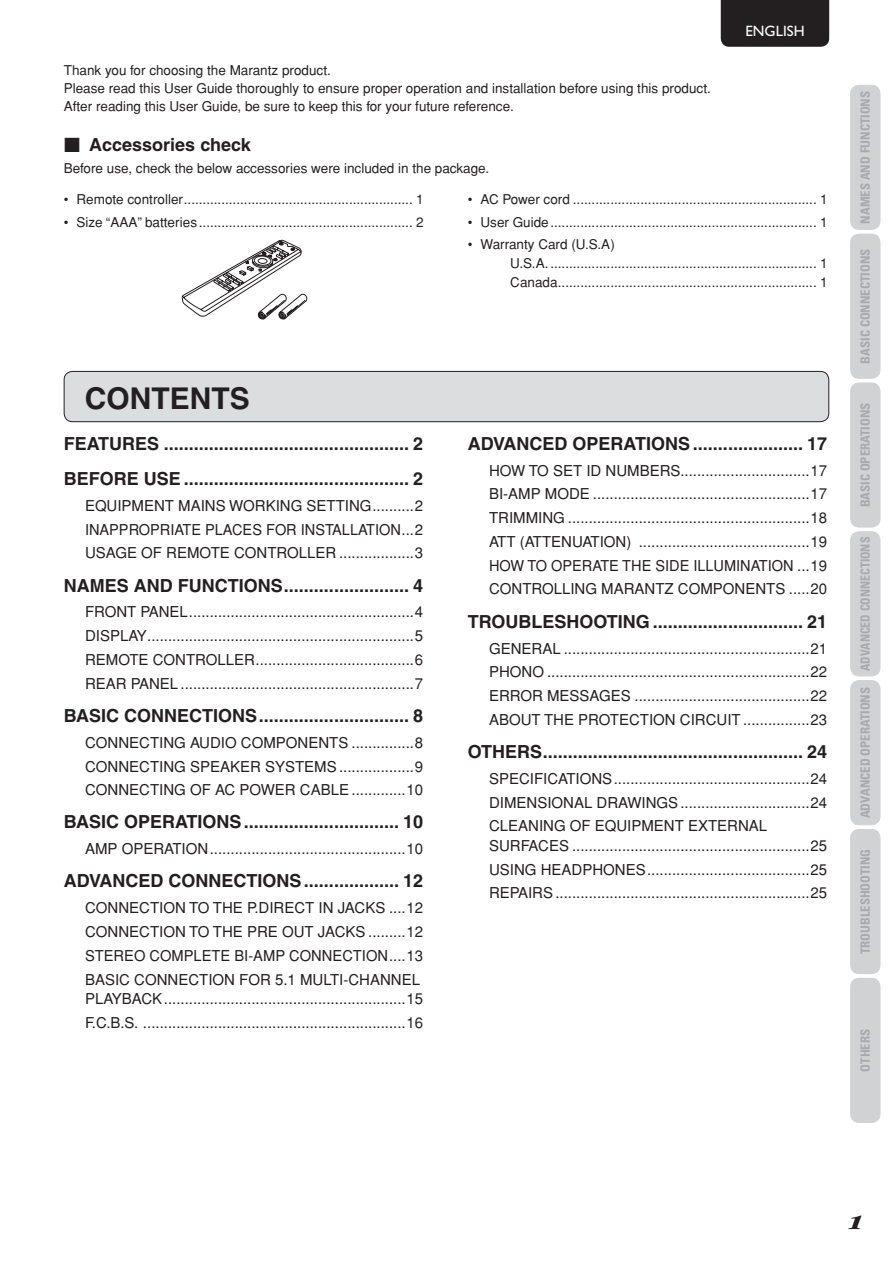
<style>
.page{position:relative;width:893px;height:1263px;background:#fff}
.page>*{position:absolute;margin:0;border:0;box-sizing:border-box;transform-origin:0 0}
.t1{font:700 30px "Helvetica";color:#231f20}
.t2{font:italic ultra-condensed 21px "Garamond";color:#231f20;scale:1.4 1}
.t3{font:700 18px/35.2px "Helvetica";color:#231f20}
.t4{font:15px/23.7px "Helvetica";color:#231f20;text-align:justify}
.t5{font:15px "Gill Sans";color:#fff}
.t6{font:13.5px/18px "Helvetica";color:#231f20}
.t7{font:700 condensed 12.75px "Univers";color:#a8a9ad}
.t8{font:700 condensed 12.75px "Univers";color:#a8a9ad;scale:.95 1}
.s1{font-family:"Audio Font";font-weight:400;font-size:24px}
</style>
<div class="page">
<div style="left:64px;top:371px;width:765px;height:51px;background:#dcdddf;border-radius:9px"></div>
<div style="left:64px;top:371px;width:765px;height:51px;border:1px solid #231f20;border-radius:9px"></div>
<div style="left:721px;top:0;width:108px;height:47px;background:#231f20"></div>
<div style="left:851px;top:532px;width:29px;height:144px;background:#d1d2d4;border-radius:9px"></div>
<div style="left:850px;top:531px;width:30px;height:145px;border:1px solid #d1d2d4;border-radius:9px"></div>
<div style="left:851px;top:681px;width:29px;height:144px;background:#d1d2d4;border-radius:9px"></div>
<div style="left:850px;top:680px;width:30px;height:145px;border:1px solid #d1d2d4;border-radius:9px"></div>
<div style="left:851px;top:829px;width:29px;height:144px;background:#d1d2d4;border-radius:9px"></div>
<div style="left:850px;top:829px;width:30px;height:145px;border:1px solid #d1d2d4;border-radius:9px"></div>
<div style="left:851px;top:383px;width:29px;height:144px;background:#d1d2d4;border-radius:9px"></div>
<div style="left:850px;top:383px;width:30px;height:144px;border:1px solid #d1d2d4;border-radius:9px"></div>
<div style="left:851px;top:234px;width:29px;height:144px;background:#d1d2d4;border-radius:9px"></div>
<div style="left:850px;top:234px;width:30px;height:144px;border:1px solid #d1d2d4;border-radius:9px"></div>
<div style="left:851px;top:978px;width:29px;height:144px;background:#d1d2d4;border-radius:9px"></div>
<div style="left:850px;top:978px;width:30px;height:145px;border:1px solid #d1d2d4;border-radius:9px"></div>
<div style="left:851px;top:85px;width:29px;height:144px;background:#d1d2d4;border-radius:9px"></div>
<div style="left:850px;top:85px;width:30px;height:145px;border:1px solid #d1d2d4;border-radius:9px"></div>
<svg style="left:182px;top:240px;width:125px;height:79px"></svg>
<p class="t5" style="left:745px;top:26px;width:61px">ENGLISH</p>
<p class="t6" style="left:64px;top:63px;width:649px">Thank you for choosing the Marantz product.<br>Please read this User Guide thoroughly to ensure proper operation and installation before using this product.<br>After reading this User Guide, be sure to keep this for your future reference.</p>
<p class="t3" style="left:64px;top:129px;width:189px"><span class="s1">7</span> Accessories check</p>
<p class="t6" style="left:64px;top:161px;width:427px">Before use, check the below accessories were included in the package.</p>
<p class="t6" style="left:64px;top:192px;width:362px">• Remote controller ............................................................. 1</p>
<p class="t6" style="left:64px;top:214px;width:361px">• Size “AAA” batteries ......................................................... 2</p>
<p class="t6" style="left:468px;top:192px;width:361px">• AC Power cord ................................................................. 1</p>
<p class="t6" style="left:468px;top:214px;width:362px">• User Guide ....................................................................... 1</p>
<p class="t6" style="left:510px;top:236px;width:319px;line-height:19.2px;text-indent:-43px">• Warranty Card (U.S.A)<br>U.S.A. ....................................................................... 1<br>Canada ..................................................................... 1</p>
<h1 class="t1" style="left:85px;top:387px;width:166px">CONTENTS</h1>
<p class="t3" style="left:64px;top:428px;width:361px">FEATURES ................................................. 2<br>BEFORE USE ............................................. 2</p>
<p class="t4" style="left:85px;top:495px;width:340px">EQUIPMENT MAINS WORKING SETTING ..........2<br>INAPPROPRIATE PLACES FOR INSTALLATION ...2<br>USAGE OF REMOTE CONTROLLER ..................3</p>
<p class="t3" style="left:64px;top:569px;width:361px">NAMES AND FUNCTIONS ......................... 4</p>
<p class="t4" style="left:85px;top:602px;width:340px">FRONT PANEL ......................................................4<br>DISPLAY ................................................................5<br>REMOTE CONTROLLER ......................................6<br>REAR PANEL ........................................................7</p>
<p class="t3" style="left:64px;top:700px;width:361px">BASIC CONNECTIONS .............................. 8</p>
<p class="t4" style="left:85px;top:732px;width:340px">CONNECTING AUDIO COMPONENTS ...............8<br>CONNECTING SPEAKER SYSTEMS ..................9<br>CONNECTING OF AC POWER CABLE .............10</p>
<p class="t3" style="left:64px;top:806px;width:361px">BASIC OPERATIONS ............................... 10</p>
<p class="t4" style="left:85px;top:839px;width:340px">AMP OPERATION ...............................................10</p>
<p class="t3" style="left:64px;top:865px;width:361px">ADVANCED CONNECTIONS ................... 12</p>
<p class="t4" style="left:85px;top:898px;width:340px">CONNECTION TO THE P.DIRECT IN JACKS ....12<br>CONNECTION TO THE PRE OUT JACKS .........12<br>STEREO COMPLETE BI-AMP CONNECTION ....13<br>BASIC CONNECTION FOR 5.1 MULTI-CHANNEL</p>
<p class="t4" style="left:85px;top:988px;width:340px">PLAYBACK ..........................................................15<br>F.C.B.S. ...............................................................16</p>
<p class="t3" style="left:468px;top:428px;width:361px">ADVANCED OPERATIONS ...................... 17</p>
<p class="t4" style="left:489px;top:460px;width:340px">HOW TO SET ID NUMBERS...............................17<br>BI-AMP MODE ....................................................17<br>TRIMMING ..........................................................18<br>ATT (ATTENUATION) .........................................19<br>HOW TO OPERATE THE SIDE ILLUMINATION ...19<br>CONTROLLING MARANTZ COMPONENTS .....20</p>
<p class="t3" style="left:468px;top:605px;width:361px">TROUBLESHOOTING .............................. 21</p>
<p class="t4" style="left:489px;top:638px;width:340px">GENERAL ...........................................................21<br>PHONO ...............................................................22<br>ERROR MESSAGES ..........................................22<br>ABOUT THE PROTECTION CIRCUIT ................23</p>
<p class="t3" style="left:468px;top:736px;width:361px">OTHERS .................................................... 24</p>
<p class="t4" style="left:489px;top:768px;width:340px">SPECIFICATIONS ...............................................24<br>DIMENSIONAL DRAWINGS ...............................24<br>CLEANING OF EQUIPMENT EXTERNAL</p>
<p class="t4" style="left:489px;top:835px;width:340px">SURFACES .........................................................25<br>USING HEADPHONES .......................................25<br>REPAIRS .............................................................25</p>
<p class="t7" style="left:861px;top:224px;width:134px;rotate:-90deg">NAMES AND FUNCTIONS</p>
<p class="t7" style="left:861px;top:364px;width:116px;rotate:-90deg">BASIC CONNECTIONS</p>
<p class="t7" style="left:861px;top:507px;width:106px;rotate:-90deg">BASIC OPERATIONS</p>
<p class="t8" style="left:861px;top:671px;width:143px;rotate:-90deg">ADVANCED CONNECTIONS</p>
<p class="t7" style="left:861px;top:818px;width:133px;rotate:-90deg">ADVANCED OPERATIONS</p>
<p class="t7" style="left:861px;top:954px;width:107px;rotate:-90deg">TROUBLESHOOTING</p>
<p class="t7" style="left:861px;top:1071px;width:44px;rotate:-90deg">OTHERS</p>
<h2 class="t2" style="left:849px;top:1214px;width:12px">1</h2>
</div>
